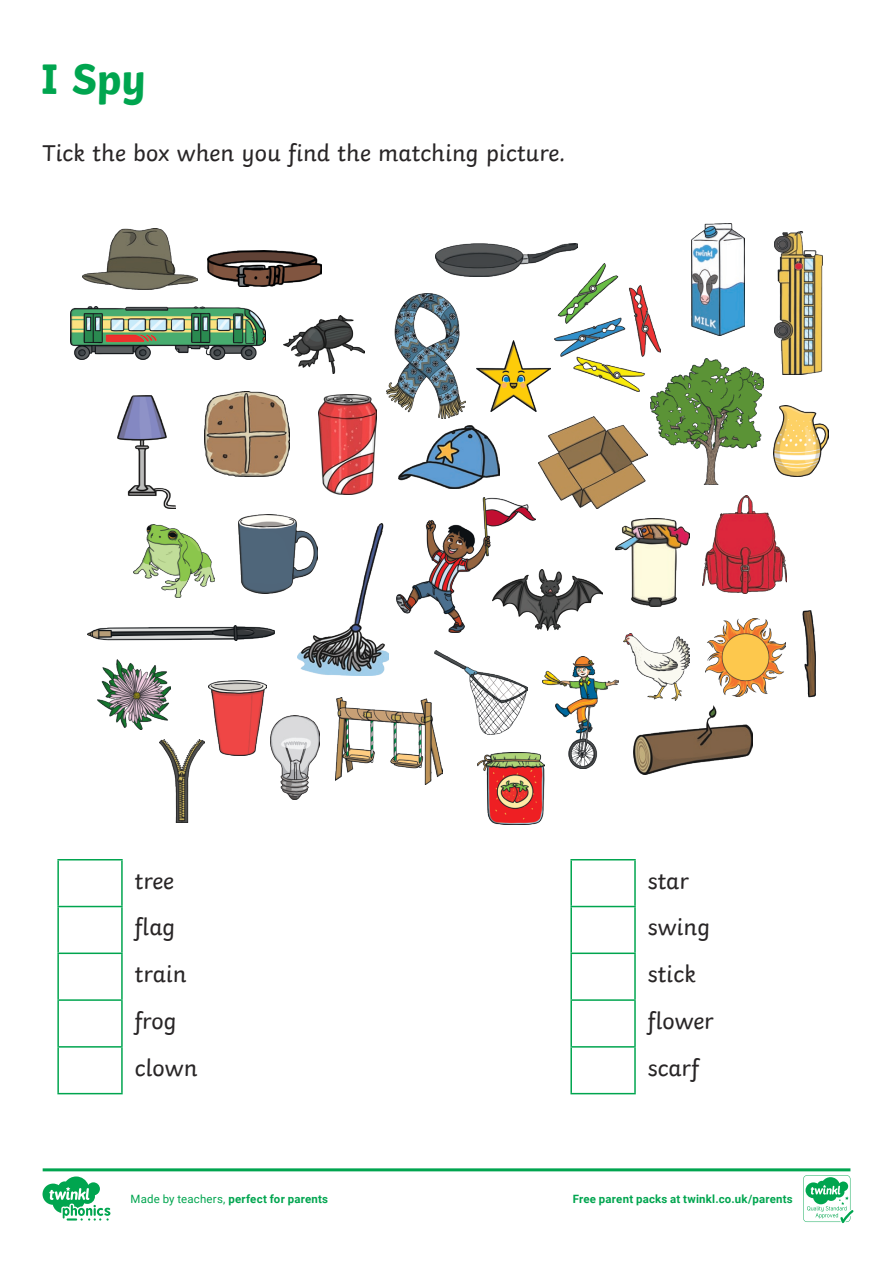
<style>
.page{position:relative;width:893px;height:1263px;background:#fff}
.page>*{position:absolute;margin:0;border:0;box-sizing:border-box;transform-origin:0 0}
.Heading_1{font:700 45px "Twinkl";color:#00a54f}
.KS1_Body_Copy{font:24px "Twinkl";color:#282526}
.t1{font:700 11.4px "Roboto";letter-spacing:.02em;color:#00a54f}
.s1{font-weight:400}
</style>
<div class="page">
<hr style="left:57px;top:859px;width:66px;height:1px;background:#00a54f">
<hr style="left:57px;top:860px;width:2px;height:46px;background:#00a54f">
<hr style="left:121px;top:860px;width:2px;height:46px;background:#00a54f">
<hr style="left:57px;top:906px;width:66px;height:1px;background:#00a54f">
<hr style="left:57px;top:907px;width:2px;height:45px;background:#00a54f">
<hr style="left:121px;top:907px;width:2px;height:45px;background:#00a54f">
<hr style="left:57px;top:952px;width:66px;height:2px;background:#00a54f">
<hr style="left:57px;top:954px;width:2px;height:45px;background:#00a54f">
<hr style="left:121px;top:954px;width:2px;height:45px;background:#00a54f">
<hr style="left:57px;top:999px;width:66px;height:2px;background:#00a54f">
<hr style="left:57px;top:1001px;width:2px;height:45px;background:#00a54f">
<hr style="left:121px;top:1001px;width:2px;height:45px;background:#00a54f">
<hr style="left:57px;top:1046px;width:66px;height:1px;background:#00a54f">
<hr style="left:57px;top:1047px;width:2px;height:46px;background:#00a54f">
<hr style="left:121px;top:1047px;width:2px;height:46px;background:#00a54f">
<hr style="left:57px;top:1093px;width:66px;height:1px;background:#00a54f">
<hr style="left:570px;top:859px;width:66px;height:1px;background:#00a54f">
<hr style="left:570px;top:860px;width:2px;height:46px;background:#00a54f">
<hr style="left:634px;top:860px;width:2px;height:46px;background:#00a54f">
<hr style="left:570px;top:906px;width:66px;height:1px;background:#00a54f">
<hr style="left:570px;top:907px;width:2px;height:45px;background:#00a54f">
<hr style="left:634px;top:907px;width:2px;height:45px;background:#00a54f">
<hr style="left:570px;top:952px;width:66px;height:2px;background:#00a54f">
<hr style="left:570px;top:954px;width:2px;height:45px;background:#00a54f">
<hr style="left:634px;top:954px;width:2px;height:45px;background:#00a54f">
<hr style="left:570px;top:999px;width:66px;height:2px;background:#00a54f">
<hr style="left:570px;top:1001px;width:2px;height:45px;background:#00a54f">
<hr style="left:634px;top:1001px;width:2px;height:45px;background:#00a54f">
<hr style="left:570px;top:1046px;width:66px;height:1px;background:#00a54f">
<hr style="left:570px;top:1047px;width:2px;height:46px;background:#00a54f">
<hr style="left:634px;top:1047px;width:2px;height:46px;background:#00a54f">
<hr style="left:570px;top:1093px;width:66px;height:1px;background:#00a54f">
<img style="left:70px;top:306px;width:196px;height:53px">
<img style="left:397px;top:497px;width:139px;height:136px">
<img style="left:83px;top:229px;width:115px;height:60px">
<img style="left:775px;top:232px;width:47px;height:142px">
<img style="left:492px;top:570px;width:110px;height:61px">
<img style="left:207px;top:251px;width:114px;height:36px">
<img style="left:651px;top:358px;width:112px;height:126px">
<img style="left:284px;top:316px;width:80px;height:57px">
<img style="left:319px;top:395px;width:57px;height:99px">
<img style="left:398px;top:426px;width:101px;height:63px">
<img style="left:692px;top:224px;width:52px;height:111px">
<img style="left:555px;top:264px;width:106px;height:128px">
<img style="left:270px;top:716px;width:49px;height:84px">
<img style="left:539px;top:417px;width:109px;height:91px">
<img style="left:434px;top:651px;width:94px;height:84px">
<img style="left:435px;top:244px;width:143px;height:32px">
<img style="left:204px;top:391px;width:86px;height:85px">
<img style="left:774px;top:405px;width:54px;height:72px">
<img style="left:118px;top:395px;width:57px;height:113px">
<img style="left:633px;top:706px;width:120px;height:69px">
<img style="left:298px;top:523px;width:91px;height:152px">
<img style="left:238px;top:514px;width:80px;height:79px">
<img style="left:615px;top:519px;width:74px;height:88px">
<img style="left:134px;top:525px;width:80px;height:72px">
<img style="left:542px;top:656px;width:77px;height:112px">
<img style="left:476px;top:340px;width:74px;height:72px">
<img style="left:335px;top:697px;width:108px;height:87px">
<img style="left:87px;top:626px;width:188px;height:15px">
<img style="left:702px;top:495px;width:85px;height:98px">
<img style="left:208px;top:680px;width:58px;height:75px">
<img style="left:478px;top:753px;width:66px;height:71px">
<img style="left:706px;top:619px;width:80px;height:77px">
<img style="left:623px;top:634px;width:66px;height:67px">
<img style="left:159px;top:740px;width:46px;height:82px">
<img style="left:802px;top:610px;width:14px;height:87px">
<img style="left:97px;top:659px;width:73px;height:71px">
<img style="left:387px;top:293px;width:79px;height:125px">
<svg style="left:43px;top:1168px;width:810px;height:55px"></svg>
<p class="Heading_1" style="left:41px;top:42px;width:107px">I Spy</p>
<p class="KS1_Body_Copy" style="left:43px;top:134px;width:524px">Tick the box when you find the matching picture.</p>
<p class="KS1_Body_Copy" style="left:135px;top:862px;width:41px">tree</p>
<p class="KS1_Body_Copy" style="left:648px;top:862px;width:43px">star</p>
<p class="KS1_Body_Copy" style="left:135px;top:909px;width:42px">flag</p>
<p class="KS1_Body_Copy" style="left:648px;top:909px;width:64px">swing</p>
<p class="KS1_Body_Copy" style="left:135px;top:955px;width:54px">train</p>
<p class="KS1_Body_Copy" style="left:648px;top:955px;width:50px">stick</p>
<p class="KS1_Body_Copy" style="left:135px;top:1002px;width:44px">frog</p>
<p class="KS1_Body_Copy" style="left:648px;top:1002px;width:68px">flower</p>
<p class="KS1_Body_Copy" style="left:135px;top:1049px;width:64px">clown</p>
<p class="KS1_Body_Copy" style="left:648px;top:1049px;width:53px">scarf</p>
<p class="t1" style="left:131px;top:1190px;width:199px"><span class="s1">Made by teachers,</span> perfect for parents</p>
<p class="t1" style="left:573px;top:1191px;width:222px">Free parent packs at twinkl.co.uk/parents</p>
</div>
